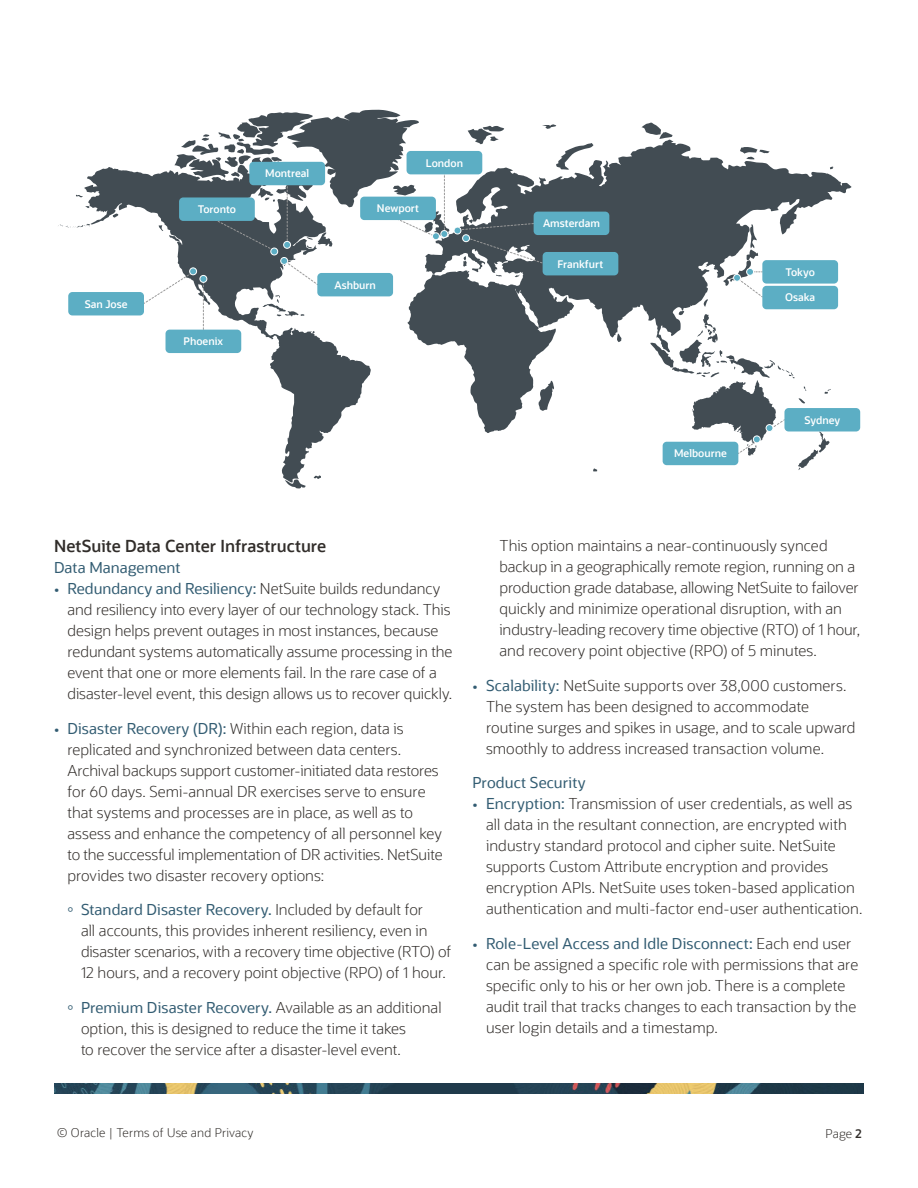
<style>
.page{position:relative;width:918px;height:1188px;background:#fff}
.page>*{position:absolute;margin:0;border:0;box-sizing:border-box;transform-origin:0 0}
.Main_Body_2016{font:600 16.5px "Oracle Sans";color:#312d2a}
.t1{font:300 15px/21px "Oracle Sans";color:#312d2a}
.Main_Body_2016-2{font:15px "Oracle Sans";letter-spacing:.005em;color:#325c72}
.t2{font:300 12px "Oracle Sans";letter-spacing:.015em;color:#312d2a}
.t3{font:600 10.5px "Oracle Sans";color:#fff}
.s1{font-weight:400;color:#325c72}
.s2{color:#325c72}
.s3{font-weight:600}
</style>
<div class="page">
<img style="left:54px;top:1084px;width:810px;height:10px">
<svg style="left:76px;top:195px;width:7px;height:2px"></svg>
<svg style="left:287px;top:483px;width:19px;height:6px"></svg>
<svg style="left:84px;top:167px;width:287px;height:316px"></svg>
<svg style="left:542px;top:124px;width:14px;height:5px"></svg>
<svg style="left:468px;top:126px;width:37px;height:14px"></svg>
<svg style="left:642px;top:123px;width:30px;height:16px"></svg>
<svg style="left:263px;top:295px;width:41px;height:21px"></svg>
<svg style="left:407px;top:140px;width:445px;height:293px"></svg>
<svg style="left:539px;top:380px;width:15px;height:31px"></svg>
<svg style="left:617px;top:333px;width:5px;height:9px"></svg>
<svg style="left:58px;top:224px;width:32px;height:4px"></svg>
<div style="left:762px;top:260px;width:76px;height:24px;background:#5caec4;border-radius:4px"></div>
<div style="left:762px;top:286px;width:76px;height:23px;background:#5caec4;border-radius:4px"></div>
<div style="left:784px;top:408px;width:76px;height:23px;background:#5caec4;border-radius:4px"></div>
<svg style="left:650px;top:224px;width:181px;height:246px"></svg>
<div style="left:753px;top:436px;width:7px;height:7px;background:#5caec4;border-radius:50%"></div>
<div style="left:753px;top:435px;width:8px;height:8px;border:1px solid #fff;border-radius:50%"></div>
<div style="left:663px;top:442px;width:75px;height:23px;background:#5caec4;border-radius:4px"></div>
<svg style="left:460px;top:219px;width:74px;height:11px"></svg>
<div style="left:454px;top:227px;width:7px;height:7px;background:#5caec4;border-radius:50%"></div>
<div style="left:454px;top:227px;width:7px;height:7px;border:1px solid #fff;border-radius:50%"></div>
<div style="left:534px;top:212px;width:75px;height:23px;background:#5caec4;border-radius:4px"></div>
<div style="left:407px;top:151px;width:75px;height:23px;background:#5caec4;border-radius:4px"></div>
<svg style="left:285px;top:261px;width:34px;height:25px"></svg>
<div style="left:281px;top:257px;width:7px;height:7px;background:#5caec4;border-radius:50%"></div>
<div style="left:280px;top:257px;width:8px;height:8px;border:1px solid #fff;border-radius:50%"></div>
<div style="left:317px;top:273px;width:76px;height:23px;background:#5caec4;border-radius:4px"></div>
<div style="left:271px;top:248px;width:7px;height:7px;background:#5caec4;border-radius:50%"></div>
<div style="left:270px;top:248px;width:8px;height:7px;border:1px solid #fff;border-radius:50%"></div>
<svg style="left:143px;top:273px;width:49px;height:32px"></svg>
<div style="left:190px;top:268px;width:7px;height:7px;background:#5caec4;border-radius:50%"></div>
<div style="left:189px;top:267px;width:8px;height:8px;border:1px solid #fff;border-radius:50%"></div>
<div style="left:68px;top:292px;width:76px;height:23px;background:#5caec4;border-radius:4px"></div>
<svg style="left:203px;top:283px;width:1px;height:47px"></svg>
<div style="left:200px;top:275px;width:7px;height:7px;background:#5caec4;border-radius:50%"></div>
<div style="left:199px;top:275px;width:8px;height:8px;border:1px solid #fff;border-radius:50%"></div>
<div style="left:166px;top:330px;width:75px;height:23px;background:#5caec4;border-radius:4px"></div>
<svg style="left:169px;top:109px;width:280px;height:141px"></svg>
<div style="left:432px;top:233px;width:7px;height:7px;background:#5caec4;border-radius:50%"></div>
<div style="left:432px;top:232px;width:8px;height:8px;border:1px solid #fff;border-radius:50%"></div>
<div style="left:360px;top:197px;width:76px;height:23px;background:#5caec4;border-radius:4px"></div>
<svg style="left:463px;top:238px;width:82px;height:39px"></svg>
<div style="left:463px;top:235px;width:7px;height:7px;background:#5caec4;border-radius:50%"></div>
<div style="left:462px;top:234px;width:8px;height:8px;border:1px solid #fff;border-radius:50%"></div>
<div style="left:543px;top:252px;width:75px;height:23px;background:#5caec4;border-radius:4px"></div>
<p class="t3" style="left:85px;top:297px;width:44px">San Jose</p>
<p class="t3" style="left:198px;top:203px;width:40px">Toronto</p>
<p class="t3" style="left:184px;top:335px;width:41px">Phoenix</p>
<p class="t3" style="left:265px;top:167px;width:46px">Montreal</p>
<p class="t3" style="left:426px;top:156px;width:39px">London</p>
<p class="t3" style="left:377px;top:202px;width:44px">Newport</p>
<p class="t3" style="left:334px;top:278px;width:43px">Ashburn</p>
<p class="t3" style="left:543px;top:217px;width:58px">Amsterdam</p>
<p class="t3" style="left:558px;top:257px;width:47px">Frankfurt</p>
<p class="t3" style="left:674px;top:447px;width:54px">Melbourne</p>
<p class="t3" style="left:786px;top:265px;width:31px">Tokyo</p>
<p class="t3" style="left:785px;top:291px;width:32px">Osaka</p>
<p class="t3" style="left:805px;top:413px;width:37px">Sydney</p>
<p class="Main_Body_2016" style="left:54px;top:536px;width:274px">NetSuite Data Center Infrastructure</p>
<p class="Main_Body_2016-2" style="left:54px;top:559px;width:128px">Data Management</p>
<p class="t1" style="left:68px;top:579px;width:387px;text-indent:-14px"><span class="s1">• Redundancy and Resiliency:</span> NetSuite builds redundancy and resiliency into every layer of our technology stack. This design helps prevent outages in most instances, because redundant systems automatically assume processing in the event that one or more elements fail. In the rare case of a disaster-level event, this design allows us to recover quickly.</p>
<p class="t1" style="left:68px;top:718px;width:377px;text-indent:-14px"><span class="s1">• Disaster Recovery (DR):</span> Within each region, data is replicated and synchronized between data centers.<br>Archival backups support customer-initiated data restores for 60 days. Semi-annual DR exercises serve to ensure that systems and processes are in place, as well as to assess and enhance the competency of all personnel key to the successful implementation of DR activities. NetSuite provides two disaster recovery options:</p>
<p class="t1" style="left:81px;top:900px;width:372px;text-indent:-14px"><span class="s2">∘</span> <span class="s1">Standard Disaster Recovery.</span> Included by default for<br>all accounts, this provides inherent resiliency, even in disaster scenarios, with a recovery time objective (RTO) of 12 hours, and a recovery point objective (RPO) of 1 hour.</p>
<p class="t1" style="left:81px;top:997px;width:362px;text-indent:-14px"><span class="s2">∘</span> <span class="s1">Premium Disaster Recovery.</span> Available as an additional option, this is designed to reduce the time it takes<br>to recover the service after a disaster-level event.</p>
<p class="t1" style="left:500px;top:536px;width:362px">This option maintains a near-continuously synced backup in a geographically remote region, running on a production grade database, allowing NetSuite to failover quickly and minimize operational disruption, with an industry-leading recovery time objective (RTO) of 1 hour, and recovery point objective (RPO) of 5 minutes.</p>
<p class="t1" style="left:486px;top:675px;width:371px;text-indent:-14px"><span class="s1">• Scalability:</span> NetSuite supports over 38,000 customers.<br>The system has been designed to accommodate routine surges and spikes in usage, and to scale upward smoothly to address increased transaction volume.</p>
<p class="Main_Body_2016-2" style="left:472px;top:774px;width:115px">Product Security</p>
<p class="t1" style="left:486px;top:794px;width:378px;text-indent:-14px"><span class="s1">• Encryption:</span> Transmission of user credentials, as well as all data in the resultant connection, are encrypted with industry standard protocol and cipher suite. NetSuite supports Custom Attribute encryption and provides encryption APIs. NetSuite uses token-based application authentication and multi-factor end-user authentication.</p>
<p class="t1" style="left:486px;top:933px;width:374px;text-indent:-14px"><span class="s1">• Role-Level Access and Idle Disconnect:</span> Each end user can be assigned a specific role with permissions that are specific only to his or her own job. There is a complete audit trail that tracks changes to each transaction by the user login details and a timestamp.</p>
<p class="t2" style="left:57px;top:1126px;width:198px">© Oracle | Terms of Use and Privacy</p>
<p class="t2" style="left:826px;top:1127px;width:38px">Page <span class="s3">2</span></p>
</div>
